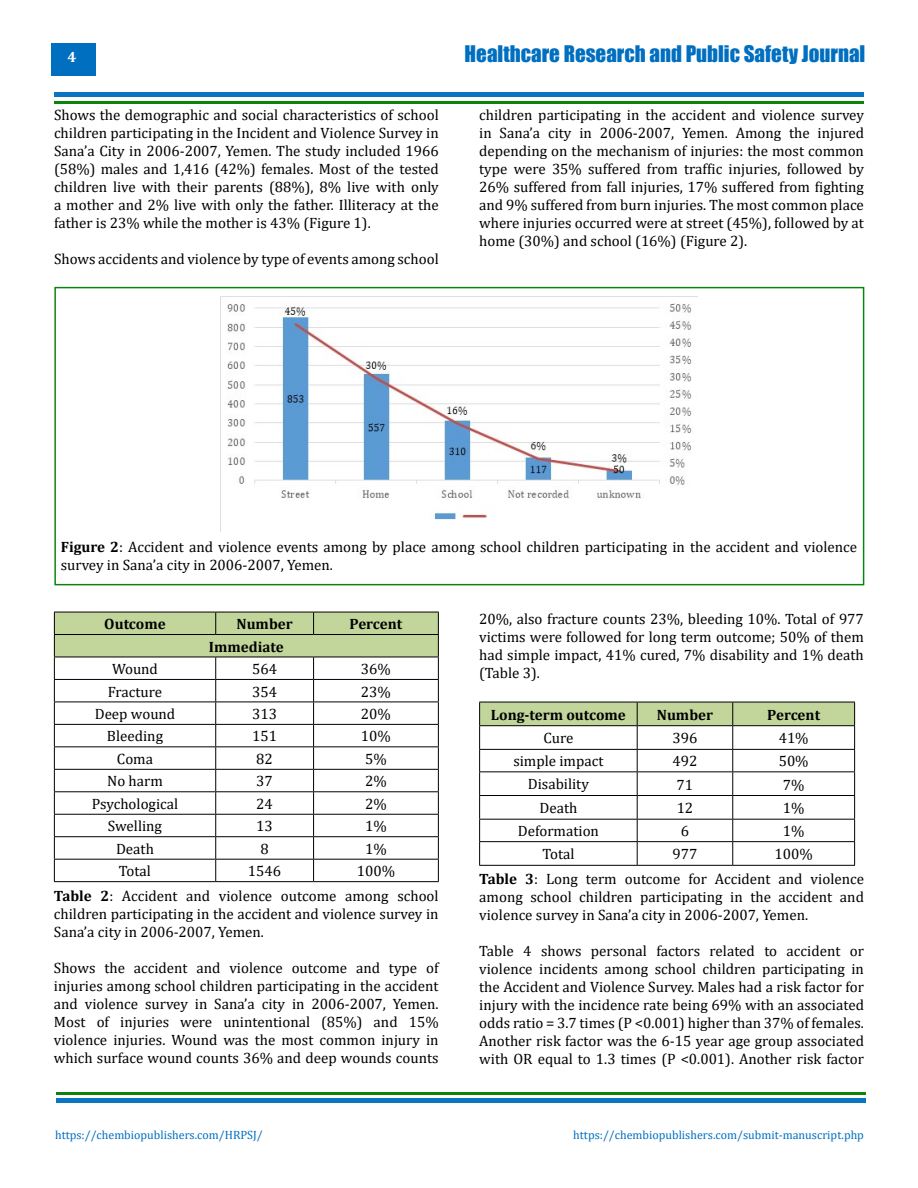
<style>
.page{position:relative;width:918px;height:1188px;background:#fff}
.page>*{position:absolute;margin:0;border:0;box-sizing:border-box;transform-origin:0 0}
.t1{font:21px "Impact";color:#006fc0}
.t2{font:15px/18px "Cambria";color:#000;text-align:justify}
.t3{font:700 15px "Cambria";color:#000}
.t4{font:700 15px "Cambria";color:#fff}
.t5{font:12px "Cambria";color:#006fc0}
.s1{font-weight:700}
</style>
<div class="page">
<div style="left:51px;top:43px;width:45px;height:33px;background:#006fc0"></div>
<div style="left:54px;top:92px;width:810px;height:5px;background:#0b75c2"></div>
<hr style="left:56px;top:1098px;width:810px;height:4px;background:#0b75c2">
<hr style="left:54px;top:101px;width:810px;height:2px;background:#007f01">
<hr style="left:56px;top:1092px;width:810px;height:2px;background:#007f01">
<img style="left:220px;top:297px;width:472px;height:235px">
<svg style="left:54px;top:612px;width:385px;height:269px"></svg>
<hr style="left:54px;top:881px;width:162px;height:1px;background:#000">
<hr style="left:216px;top:881px;width:98px;height:1px;background:#000">
<hr style="left:314px;top:881px;width:125px;height:1px;background:#000">
<svg style="left:479px;top:702px;width:376px;height:163px"></svg>
<hr style="left:479px;top:865px;width:158px;height:1px;background:#000">
<hr style="left:637px;top:865px;width:96px;height:1px;background:#000">
<hr style="left:733px;top:865px;width:122px;height:1px;background:#000">
<div style="left:54px;top:287px;width:810px;height:298px;border:2px solid #007f01"></div>
<p class="t4" style="left:68px;top:47px;width:10px">4</p>
<p class="t2" style="left:54px;top:105px;width:386px">Shows the demographic and social characteristics of school children participating in the Incident and Violence Survey in Sana’a City in 2006-2007, Yemen. The study included 1966 (58%) males and 1,416 (42%) females. Most of the tested children live with their parents (88%), 8% live with only a mother and 2% live with only the father. Illiteracy at the father is 23% while the mother is 43% (Figure 1).</p>
<p class="t2" style="left:54px;top:249px;width:386px">Shows accidents and violence by type of events among school</p>
<h1 class="t1" style="left:465px;top:37px;width:402px">Healthcare Research and Public Safety Journal</h1>
<p class="t2" style="left:479px;top:105px;width:386px">children participating in the accident and violence survey in Sana’a city in 2006-2007, Yemen. Among the injured depending on the mechanism of injuries: the most common type were 35% suffered from traffic injuries, followed by 26% suffered from fall injuries, 17% suffered from fighting and 9% suffered from burn injuries. The most common place where injuries occurred were at street (45%), followed by at home (30%) and school (16%) (Figure 2).</p>
<p class="t2" style="left:61px;top:537px;width:798px"><span class="s1">Figure 2</span>: Accident and violence events among by place among school children participating in the accident and violence survey in Sana’a city in 2006-2007, Yemen.</p>
<p class="t3" style="left:104px;top:613px;width:63px">Outcome</p>
<p class="t3" style="left:237px;top:613px;width:58px">Number</p>
<p class="t3" style="left:350px;top:613px;width:54px">Percent</p>
<p class="t3" style="left:209px;top:636px;width:76px">Immediate</p>
<p class="t2" style="left:112px;top:660px;width:47px">Wound</p>
<p class="t2" style="left:252px;top:660px;width:26px">564</p>
<p class="t2" style="left:361px;top:660px;width:31px">36%</p>
<p class="t2" style="left:108px;top:682px;width:56px">Fracture</p>
<p class="t2" style="left:252px;top:682px;width:26px">354</p>
<p class="t2" style="left:361px;top:682px;width:31px">23%</p>
<p class="t2" style="left:95px;top:705px;width:82px">Deep wound</p>
<p class="t2" style="left:252px;top:705px;width:26px">313</p>
<p class="t2" style="left:361px;top:705px;width:31px">20%</p>
<p class="t2" style="left:107px;top:727px;width:58px">Bleeding</p>
<p class="t2" style="left:252px;top:727px;width:26px">151</p>
<p class="t2" style="left:361px;top:727px;width:31px">10%</p>
<p class="t2" style="left:117px;top:750px;width:38px">Coma</p>
<p class="t2" style="left:256px;top:750px;width:18px">82</p>
<p class="t2" style="left:365px;top:750px;width:23px">5%</p>
<p class="t2" style="left:107px;top:772px;width:57px">No harm</p>
<p class="t2" style="left:256px;top:772px;width:18px">37</p>
<p class="t2" style="left:365px;top:772px;width:23px">2%</p>
<p class="t2" style="left:92px;top:795px;width:88px">Psychological</p>
<p class="t2" style="left:256px;top:795px;width:18px">24</p>
<p class="t2" style="left:365px;top:795px;width:23px">2%</p>
<p class="t2" style="left:108px;top:817px;width:56px">Swelling</p>
<p class="t2" style="left:256px;top:817px;width:18px">13</p>
<p class="t2" style="left:365px;top:817px;width:23px">1%</p>
<p class="t2" style="left:116px;top:840px;width:39px">Death</p>
<p class="t2" style="left:260px;top:840px;width:10px">8</p>
<p class="t2" style="left:365px;top:840px;width:23px">1%</p>
<p class="t2" style="left:119px;top:862px;width:34px">Total</p>
<p class="t2" style="left:248px;top:862px;width:35px">1546</p>
<p class="t2" style="left:54px;top:859px;width:386px;line-height:24.6px;text-indent:303px">100%<br><span class="s1">Table 2</span>: Accident and violence outcome among school</p>
<p class="t2" style="left:54px;top:905px;width:386px">children participating in the accident and violence survey in<br>Sana’a city in 2006-2007, Yemen.</p>
<p class="t2" style="left:54px;top:959px;width:386px">Shows the accident and violence outcome and type of injuries among school children participating in the accident and violence survey in Sana’a city in 2006-2007, Yemen.<br>Most of injuries were unintentional (85%) and 15% violence injuries. Wound was the most common injury in which surface wound counts 36% and deep wounds counts</p>
<p class="t2" style="left:479px;top:610px;width:386px">20%, also fracture counts 23%, bleeding 10%. Total of 977 victims were followed for long term outcome; 50% of them had simple impact, 41% cured, 7% disability and 1% death (Table 3).</p>
<p class="t3" style="left:491px;top:705px;width:137px">Long-term outcome</p>
<p class="t3" style="left:657px;top:705px;width:58px">Number</p>
<p class="t3" style="left:767px;top:705px;width:54px">Percent</p>
<p class="t2" style="left:543px;top:729px;width:31px">Cure</p>
<p class="t2" style="left:673px;top:729px;width:26px">396</p>
<p class="t2" style="left:779px;top:729px;width:31px">41%</p>
<p class="t2" style="left:513px;top:752px;width:92px">simple impact</p>
<p class="t2" style="left:673px;top:752px;width:26px">492</p>
<p class="t2" style="left:779px;top:752px;width:31px">50%</p>
<p class="t2" style="left:528px;top:775px;width:63px">Disability</p>
<p class="t2" style="left:677px;top:775px;width:18px">71</p>
<p class="t2" style="left:783px;top:775px;width:23px">7%</p>
<p class="t2" style="left:539px;top:798px;width:39px">Death</p>
<p class="t2" style="left:677px;top:799px;width:18px">12</p>
<p class="t2" style="left:783px;top:799px;width:23px">1%</p>
<p class="t2" style="left:518px;top:822px;width:83px">Deformation</p>
<p class="t2" style="left:681px;top:822px;width:10px">6</p>
<p class="t2" style="left:783px;top:822px;width:23px">1%</p>
<p class="t2" style="left:542px;top:845px;width:34px">Total</p>
<p class="t2" style="left:673px;top:845px;width:26px">977</p>
<p class="t2" style="left:479px;top:842px;width:386px;line-height:25.2px;text-indent:295px">100%<br><span class="s1">Table 3</span>: Long term outcome for Accident and violence</p>
<p class="t2" style="left:479px;top:888px;width:386px">among school children participating in the accident and violence survey in Sana’a city in 2006-2007, Yemen.</p>
<p class="t2" style="left:479px;top:942px;width:386px">Table 4 shows personal factors related to accident or violence incidents among school children participating in the Accident and Violence Survey. Males had a risk factor for injury with the incidence rate being 69% with an associated odds ratio = 3.7 times (P &lt;0.001) higher than 37% of females.<br>Another risk factor was the 6-15 year age group associated with OR equal to 1.3 times (P &lt;0.001). Another risk factor</p>
<p class="t5" style="left:55px;top:1128px;width:209px">https://chembiopublishers.com/HRPSJ/</p>
<p class="t5" style="left:573px;top:1128px;width:292px">https://chembiopublishers.com/submit-manuscript.php</p>
</div>
